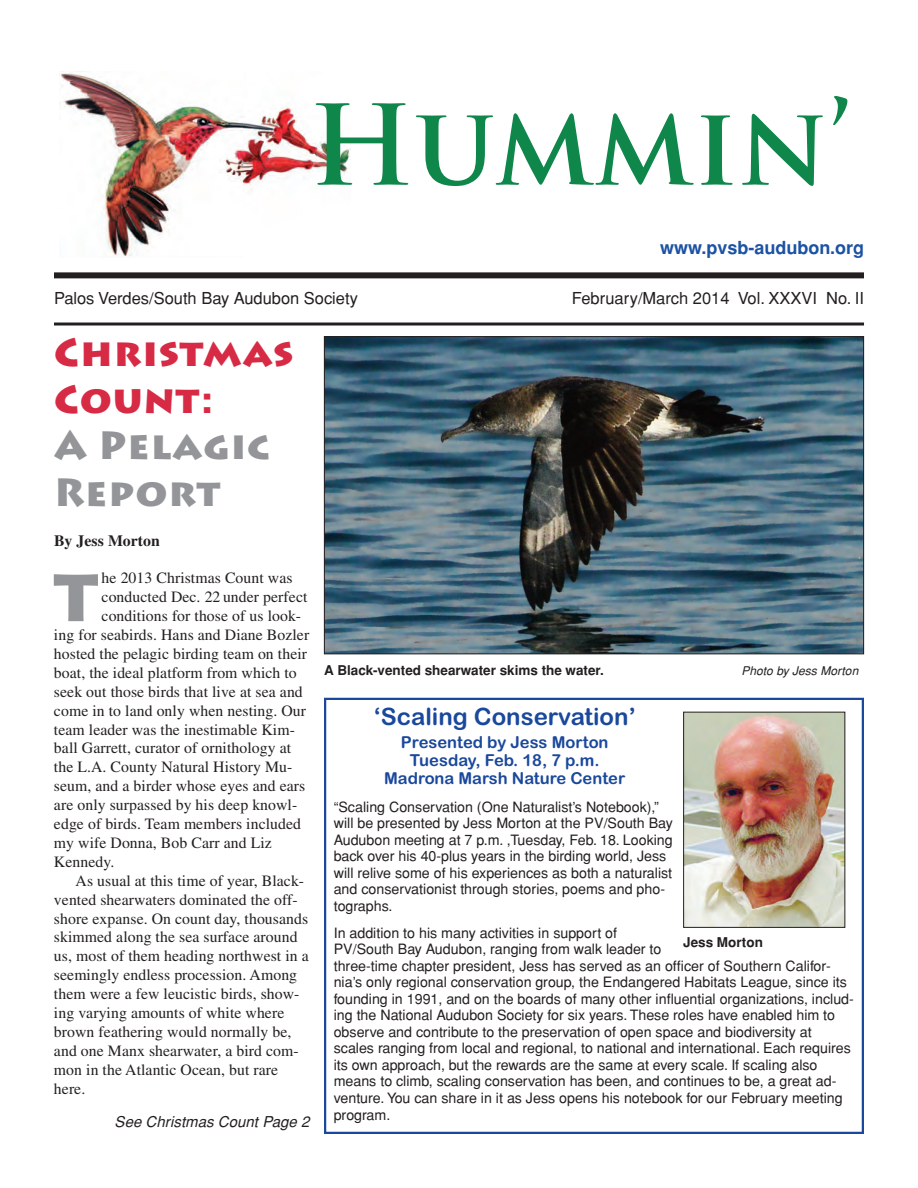
<style>
.page{position:relative;width:918px;height:1188px;background:#fff}
.page>*{position:absolute;margin:0;border:0;box-sizing:border-box;transform-origin:0 0}
.t1{font:700 108px "Trajan Pro";color:#0f864a}
.t2{font:900 66.3px "Lithos Pro";color:#939598}
.t3{font:900 39px/46.8px "Lithos Pro";letter-spacing:.025em;color:#d72a44}
.t4{font:900 39px/46.8px "Lithos Pro";letter-spacing:.025em;color:#939598}
.t5{font:24px "Arial Rounded MT Bold";color:#1a489c}
.t6{font:700 18px "Helvetica";color:#1c52a4}
.t7{font:16.5px "Helvetica";color:#231f20}
.t8{font:16.5px/18px "Arial Rounded MT Bold";color:#1a489c;text-align:center}
.t9{font:15.75px "Times";letter-spacing:.005em;color:#231f20}
.t10{font:700 15.75px "Times";letter-spacing:.005em;color:#231f20}
.t11{font:italic 15px "Helvetica";letter-spacing:.005em;color:#231f20}
.t12{font:14.25px/16.5px "Helvetica";color:#231f20}
.t13{font:700 13.5px "Helvetica";color:#231f20}
.t14{font:italic 12px "Helvetica";letter-spacing:.005em;color:#231f20}
</style>
<div class="page">
<img style="left:59px;top:71px;width:292px;height:185px">
<div style="left:54px;top:272px;width:810px;height:6px;background:#231f20"></div>
<hr style="left:54px;top:323px;width:810px;height:3px;background:#231f20">
<img style="left:326px;top:338px;width:536px;height:314px">
<div style="left:324px;top:698px;width:540px;height:436px;border:2px solid #1a489c"></div>
<img style="left:685px;top:714px;width:158px;height:212px">
<div style="left:683px;top:712px;width:162px;height:216px;border:1px solid #231f20"></div>
<h1 class="t1" style="left:309px;top:104px;width:545px">Hummin’</h1>
<p class="t6" style="left:660px;top:238px;width:205px">www.pvsb-audubon.org</p>
<p class="t7" style="left:54px;top:289px;width:305px">Palos Verdes/South Bay Audubon Society</p>
<p class="t7" style="left:572px;top:289px;width:294px">February/March 2014 Vol. XXXVI No. II</p>
<h3 class="t3" style="left:54px;top:329px;width:241px">Christmas<br>Count:</h3>
<h3 class="t4" style="left:54px;top:423px;width:218px">A Pelagic<br>Report</h3>
<p class="t10" style="left:54px;top:535px;width:107px">By Jess Morton</p>
<h2 class="t2" style="left:54px;top:560px;width:45px">T</h2>
<p class="t9" style="left:102px;top:573px;width:192px">he 2013 Christmas Count was</p>
<p class="t9" style="left:102px;top:592px;width:207px">conducted Dec. 22 under perfect</p>
<p class="t9" style="left:102px;top:610px;width:201px">conditions for those of us look-</p>
<p class="t9" style="left:54px;top:629px;width:257px">ing for seabirds. Hans and Diane Bozler</p>
<p class="t9" style="left:54px;top:648px;width:255px">hosted the pelagic birding team on their</p>
<p class="t9" style="left:54px;top:667px;width:244px">boat, the ideal platform from which to</p>
<p class="t9" style="left:54px;top:686px;width:250px">seek out those birds that live at sea and</p>
<p class="t9" style="left:54px;top:705px;width:254px">come in to land only when nesting. Our</p>
<p class="t9" style="left:54px;top:724px;width:242px">team leader was the inestimable Kim-</p>
<p class="t9" style="left:54px;top:743px;width:239px">ball Garrett, curator of ornithology at</p>
<p class="t9" style="left:54px;top:762px;width:240px">the L.A. County Natural History Mu-</p>
<p class="t9" style="left:54px;top:781px;width:253px">seum, and a birder whose eyes and ears</p>
<p class="t9" style="left:54px;top:799px;width:245px">are only surpassed by his deep knowl-</p>
<p class="t9" style="left:54px;top:818px;width:249px">edge of birds. Team members included</p>
<p class="t9" style="left:54px;top:837px;width:219px">my wife Donna, Bob Carr and Liz</p>
<p class="t9" style="left:54px;top:856px;width:62px">Kennedy.</p>
<p class="t9" style="left:76px;top:875px;width:230px">As usual at this time of year, Black-</p>
<p class="t9" style="left:54px;top:894px;width:245px">vented shearwaters dominated the off-</p>
<p class="t9" style="left:54px;top:913px;width:256px">shore expanse. On count day, thousands</p>
<p class="t9" style="left:54px;top:932px;width:245px">skimmed along the sea surface around</p>
<p class="t9" style="left:54px;top:951px;width:256px">us, most of them heading northwest in a</p>
<p class="t9" style="left:54px;top:970px;width:245px">seemingly endless procession. Among</p>
<p class="t9" style="left:54px;top:988px;width:247px">them were a few leucistic birds, show-</p>
<p class="t9" style="left:54px;top:1007px;width:232px">ing varying amounts of white where</p>
<p class="t9" style="left:54px;top:1026px;width:239px">brown feathering would normally be,</p>
<p class="t9" style="left:54px;top:1045px;width:246px">and one Manx shearwater, a bird com-</p>
<p class="t9" style="left:54px;top:1064px;width:226px">mon in the Atlantic Ocean, but rare</p>
<p class="t9" style="left:54px;top:1083px;width:33px">here.</p>
<p class="t11" style="left:115px;top:1113px;width:196px">See Christmas Count Page 2</p>
<p class="t13" style="left:324px;top:662px;width:281px">A Black-vented shearwater skims the water.</p>
<p class="t14" style="left:741px;top:664px;width:118px">Photo by Jess Morton</p>
<h3 class="t5" style="left:373px;top:703px;width:264px">‘Scaling Conservation’</h3>
<p class="t8" style="left:384px;top:734px;width:243px">Presented by Jess Morton<br>Tuesday, Feb. 18, 7 p.m.<br>Madrona Marsh Nature Center</p>
<p class="t12" style="left:334px;top:799px;width:341px">“Scaling Conservation (One Naturalist’s Notebook),” will be presented by Jess Morton at the PV/South Bay Audubon meeting at 7 p.m. ,Tuesday, Feb. 18. Looking back over his 40-plus years in the birding world, Jess will relive some of his experiences as both a naturalist and conservationist through stories, poems and pho&shy;tographs.</p>
<p class="t12" style="left:334px;top:925px;width:522px">In addition to his many activities in support of<br>PV/South Bay Audubon, ranging from walk leader to<br>three-time chapter president, Jess has served as an officer of Southern Califor&shy;nia’s only regional conservation group, the Endangered Habitats League, since its founding in 1991, and on the boards of many other influential organizations, includ&shy;ing the National Audubon Society for six years. These roles have enabled him to observe and contribute to the preservation of open space and biodiversity at scales ranging from local and regional, to national and international. Each requires its own approach, but the rewards are the same at every scale. If scaling also means to climb, scaling conservation has been, and continues to be, a great ad&shy;venture. You can share in it as Jess opens his notebook for our February meeting program.</p>
<p class="t13" style="left:683px;top:935px;width:81px">Jess Morton</p>
</div>
